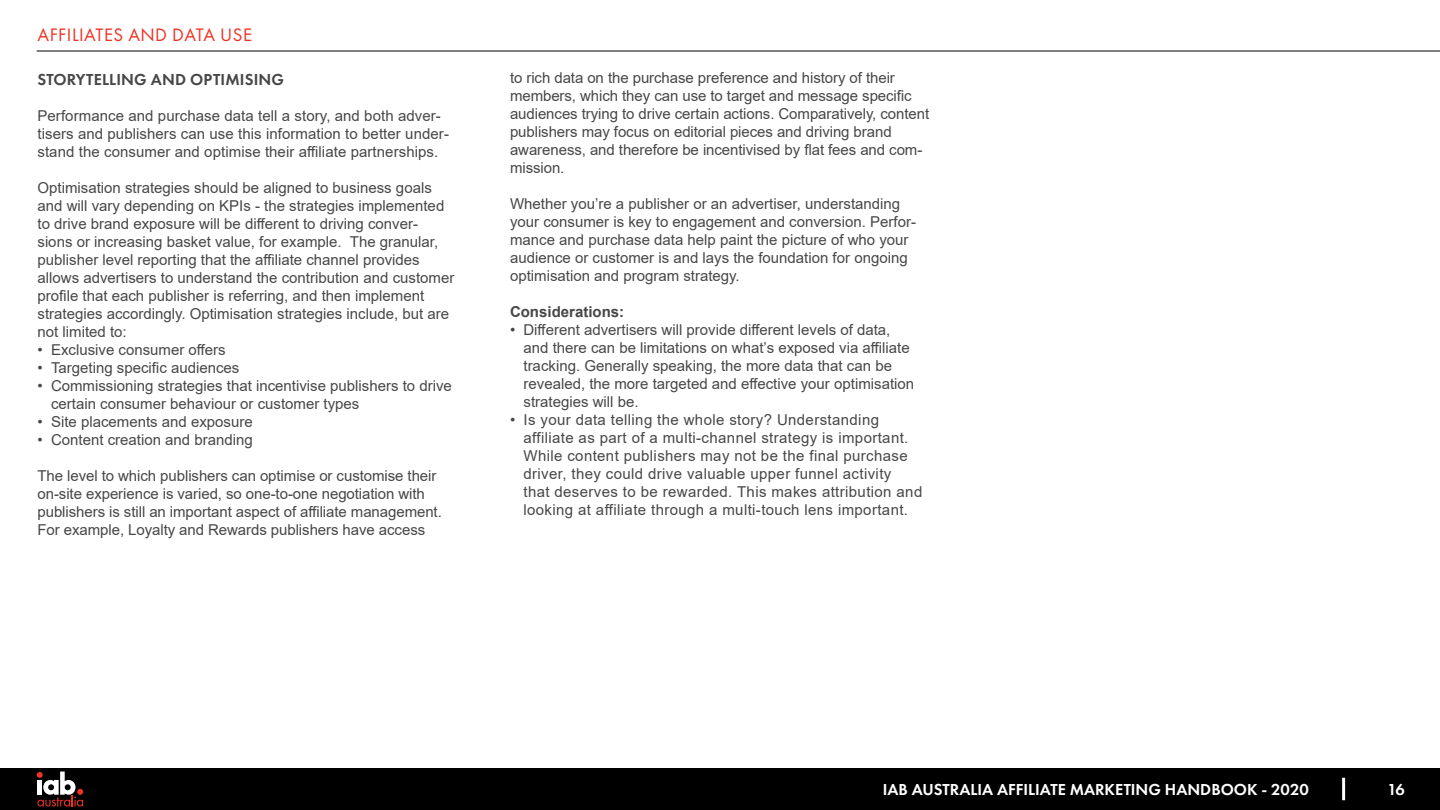
<style>
.page{position:relative;width:1440px;height:810px;background:#fff}
.page>*{position:absolute;margin:0;border:0;box-sizing:border-box;transform-origin:0 0}
.Second_Chapter_Hed{font:18.75px "Futura PT";letter-spacing:.025em;color:#ee3224}
.t1{font:600 16.5px "Futura PT";color:#fff}
.Sub_Hed{font:600 16.5px "Futura PT";letter-spacing:.01em;color:#474747}
.Body{font:15px/18px "Arial";color:#474747}
.Body-2{font:15px/18px "Arial";letter-spacing:.025em;color:#474747}
.Body-3{font:700 15px "Arial";color:#474747}
</style>
<div class="page">
<div style="left:0;top:768px;width:1440px;height:42px;background:#000"></div>
<svg style="left:37px;top:772px;width:46px;height:34px"></svg>
<hr style="left:1342px;top:778px;width:3px;height:22px;background:#fff">
<hr style="left:37px;top:51px;width:1403px;height:1px;background:#000">
<p class="Second_Chapter_Hed" style="left:38px;top:24px;width:216px">AFFILIATES AND DATA USE</p>
<p class="Sub_Hed" style="left:38px;top:69px;width:248px">STORYTELLING AND OPTIMISING</p>
<p class="Body" style="left:38px;top:106px;width:413px">Performance and purchase data tell a story, and both adver&shy;tisers and publishers can use this information to better under&shy;stand the consumer and optimise their affiliate partnerships.</p>
<p class="Body" style="left:38px;top:178px;width:418px">Optimisation strategies should be aligned to business goals and will vary depending on KPIs - the strategies implemented to drive brand exposure will be different to driving conver&shy;sions or increasing basket value, for example. The granular, publisher level reporting that the affiliate channel provides allows advertisers to understand the contribution and customer profile that each publisher is referring, and then implement strategies accordingly. Optimisation strategies include, but are not limited to:</p>
<p class="Body" style="left:38px;top:340px;width:190px">• Exclusive consumer offers</p>
<p class="Body" style="left:38px;top:358px;width:203px">• Targeting specific audiences</p>
<p class="Body" style="left:51px;top:376px;width:402px;text-indent:-14px">• Commissioning strategies that incentivise publishers to drive certain consumer behaviour or customer types</p>
<p class="Body" style="left:38px;top:412px;width:217px">• Site placements and exposure</p>
<p class="Body" style="left:38px;top:430px;width:217px">• Content creation and branding</p>
<p class="Body" style="left:38px;top:466px;width:406px">The level to which publishers can optimise or customise their on-site experience is varied, so one-to-one negotiation with publishers is still an important aspect of affiliate management.<br>For example, Loyalty and Rewards publishers have access</p>
<p class="Body" style="left:510px;top:69px;width:421px">to rich data on the purchase preference and history of their members, which they can use to target and message specific audiences trying to drive certain actions. Comparatively, content publishers may focus on editorial pieces and driving brand awareness, and therefore be incentivised by flat fees and com&shy;mission.</p>
<p class="Body" style="left:510px;top:195px;width:408px">Whether you’re a publisher or an advertiser, understanding your consumer is key to engagement and conversion. Perfor&shy;mance and purchase data help paint the picture of who your audience or customer is and lays the foundation for ongoing optimisation and program strategy.</p>
<p class="Body-3" style="left:510px;top:301px;width:116px">Considerations:</p>
<p class="Body" style="left:524px;top:321px;width:392px;text-indent:-14px">• Different advertisers will provide different levels of data, and there can be limitations on what’s exposed via affiliate tracking. Generally speaking, the more data that can be revealed, the more targeted and effective your optimisation strategies will be.</p>
<p class="Body-2" style="left:524px;top:411px;width:400px;text-indent:-14px">• Is your data telling the whole story? Understanding affiliate as part of a multi-channel strategy is important.<br>While content publishers may not be the final purchase driver, they could drive valuable upper funnel activity<br>that deserves to be rewarded. This makes attribution and looking at affiliate through a multi-touch lens important.</p>
<p class="t1" style="left:883px;top:779px;width:427px">IAB AUSTRALIA AFFILIATE MARKETING HANDBOOK - 2020</p>
<p class="t1" style="left:1388px;top:779px;width:19px">16</p>
</div>
